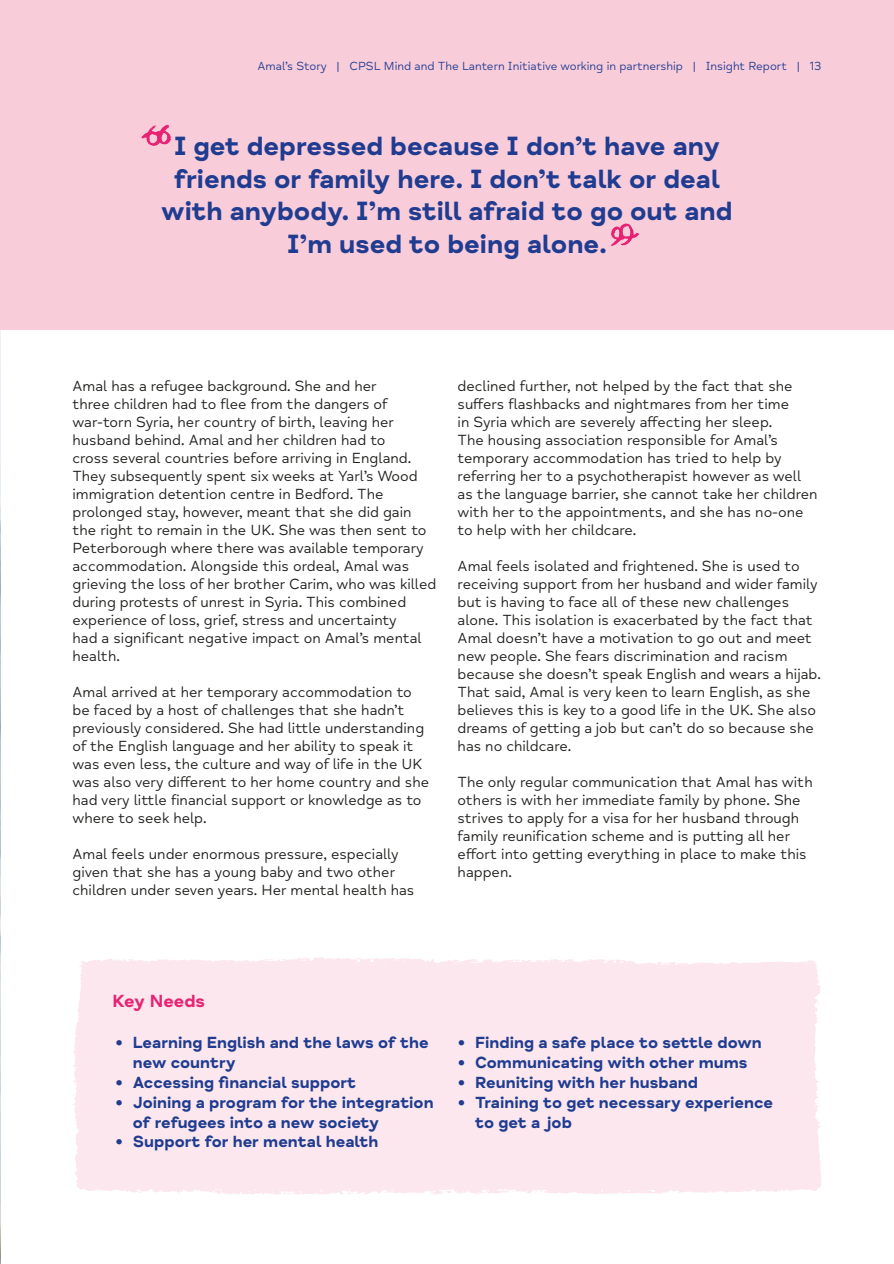
<style>
.page{position:relative;width:894px;height:1264px;background:#fff}
.page>*{position:absolute;margin:0;border:0;box-sizing:border-box;transform-origin:0 0}
.big_quote{font:700 27px/32.4px "Mind Meridian";color:#1f3c90;text-align:center}
.heading3{font:700 18px "Mind Meridian";color:#e72474}
.t1{font:700 16.5px/19.8px "Mind Meridian";color:#1f3c90}
.body{font:15px/18px "Mind Meridian";color:#1d1d1b}
.t2{font:12px "Mind Meridian";color:#1f3c90}
</style>
<div class="page">
<img style="left:0;top:330px;width:1px;height:932px">
<div style="left:0;top:0;width:893px;height:330px;background:#f9ccda"></div>
<div style="left:73px;top:957px;width:748px;height:237px;background:#fce7ee"></div>
<svg style="left:444px;top:1190px;width:8px;height:2px"></svg>
<svg style="left:264px;top:958px;width:8px;height:3px"></svg>
<svg style="left:347px;top:1191px;width:6px;height:3px"></svg>
<svg style="left:513px;top:959px;width:7px;height:2px"></svg>
<svg style="left:283px;top:1191px;width:9px;height:3px"></svg>
<svg style="left:507px;top:1190px;width:6px;height:3px"></svg>
<svg style="left:534px;top:1190px;width:8px;height:3px"></svg>
<img style="left:611px;top:223px;width:28px;height:23px">
<img style="left:141px;top:124px;width:30px;height:22px">
<p class="t2" style="left:257px;top:60px;width:565px">Amal’s Story | CPSL Mind and The Lantern Initiative working in partnership | Insight Report | 13</p>
<p class="big_quote" style="left:161px;top:131px;width:572px">I get depressed because I don’t have any friends or family here. I don’t talk or deal with anybody. I’m still afraid to go out and I’m used to being alone.</p>
<p class="body" style="left:72px;top:377px;width:365px">Amal has a refugee background. She and her<br>three children had to flee from the dangers of war-torn Syria, her country of birth, leaving her husband behind. Amal and her children had to<br>cross several countries before arriving in England.<br>They subsequently spent six weeks at Yarl’s Wood immigration detention centre in Bedford. The prolonged stay, however, meant that she did gain the right to remain in the UK. She was then sent to Peterborough where there was available temporary accommodation. Alongside this ordeal, Amal was grieving the loss of her brother Carim, who was killed during protests of unrest in Syria. This combined experience of loss, grief, stress and uncertainty<br>had a significant negative impact on Amal’s mental health.</p>
<p class="body" style="left:72px;top:683px;width:358px">Amal arrived at her temporary accommodation to be faced by a host of challenges that she hadn’t previously considered. She had little understanding of the English language and her ability to speak it was even less, the culture and way of life in the UK was also very different to her home country and she had very little financial support or knowledge as to where to seek help.</p>
<p class="body" style="left:72px;top:845px;width:343px">Amal feels under enormous pressure, especially given that she has a young baby and two other children under seven years. Her mental health has</p>
<p class="body" style="left:457px;top:377px;width:361px">declined further, not helped by the fact that she suffers flashbacks and nightmares from her time<br>in Syria which are severely affecting her sleep.<br>The housing association responsible for Amal’s temporary accommodation has tried to help by referring her to a psychotherapist however as well as the language barrier, she cannot take her children with her to the appointments, and she has no-one to help with her childcare.</p>
<p class="body" style="left:457px;top:557px;width:365px">Amal feels isolated and frightened. She is used to receiving support from her husband and wider family but is having to face all of these new challenges alone. This isolation is exacerbated by the fact that Amal doesn’t have a motivation to go out and meet new people. She fears discrimination and racism because she doesn’t speak English and wears a hijab.<br>That said, Amal is very keen to learn English, as she believes this is key to a good life in the UK. She also dreams of getting a job but can’t do so because she has no childcare.</p>
<p class="body" style="left:457px;top:773px;width:356px">The only regular communication that Amal has with others is with her immediate family by phone. She strives to apply for a visa for her husband through family reunification scheme and is putting all her effort into getting everything in place to make this happen.</p>
<p class="heading3" style="left:113px;top:990px;width:94px">Key Needs</p>
<p class="t1" style="left:133px;top:1032px;width:297px;text-indent:-17px">• Learning English and the laws of the new country</p>
<p class="t1" style="left:116px;top:1072px;width:242px">• Accessing financial support</p>
<p class="t1" style="left:133px;top:1092px;width:302px;text-indent:-17px">• Joining a program for the integration of refugees into a new society</p>
<p class="t1" style="left:116px;top:1131px;width:264px">• Support for her mental health</p>
<p class="t1" style="left:458px;top:1032px;width:305px">• Finding a safe place to settle down</p>
<p class="t1" style="left:458px;top:1052px;width:291px">• Communicating with other mums</p>
<p class="t1" style="left:458px;top:1072px;width:241px">• Reuniting with her husband</p>
<p class="t1" style="left:475px;top:1092px;width:299px;text-indent:-17px">• Training to get necessary experience to get a job</p>
</div>
